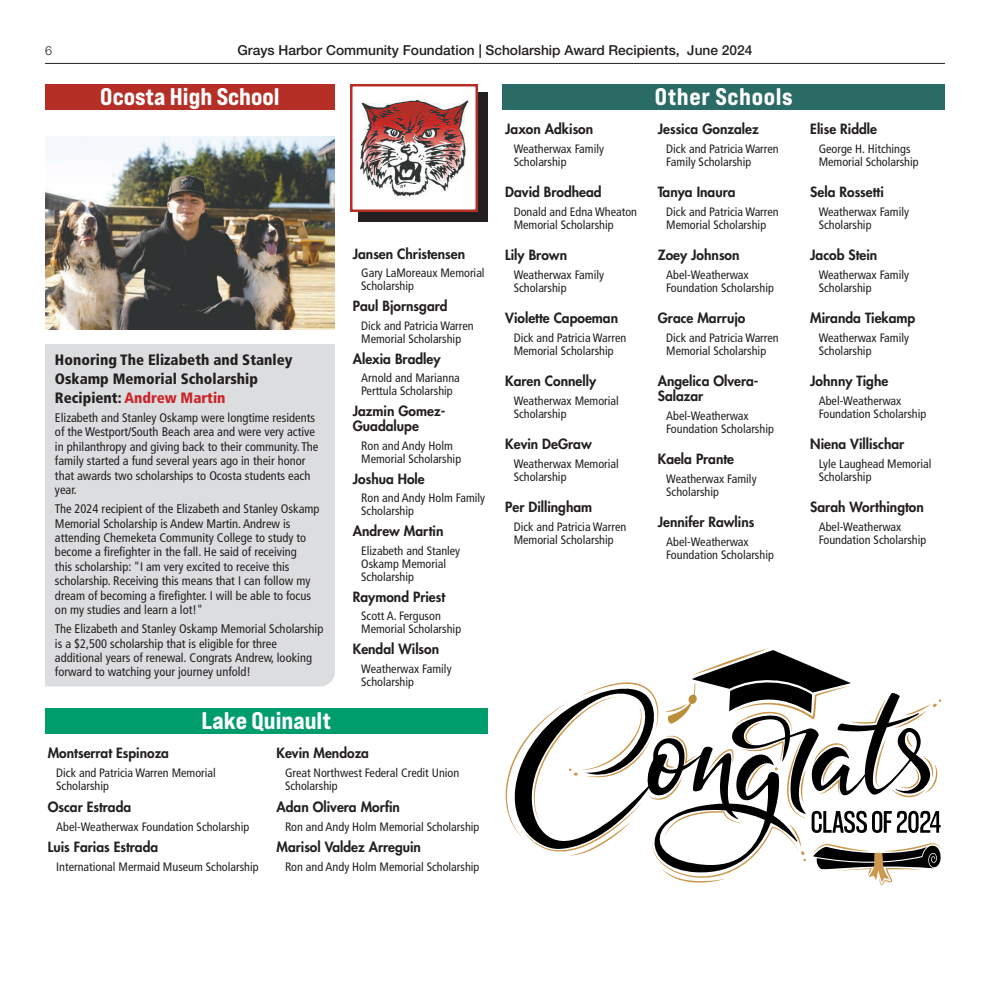
<style>
.page{position:relative;width:990px;height:990px;background:#fff}
.page>*{position:absolute;margin:0;border:0;box-sizing:border-box;transform-origin:0 0}
.t1{font:24px "Bebas Neue Pro Exp Eb";color:#fff}
.t2{font:24px "Bebas Neue Pro Exp Eb";letter-spacing:.025em;color:#fff}
.t3{font:900 condensed 15px/18.8px "Frutiger LT Std";color:#231f20}
.t4{font:800 13.75px/15.1px "Futura Std";color:#231f20}
.t5{font:500 13.75px "Helvetica Neue LT Std";color:#231f20}
.t6{font:condensed 12.5px/14.4px "Frutiger LT Std";color:#231f20}
.t7{font:300 12.5px "Helvetica Neue LT Std";color:#231f20}
.t8{font:condensed 12.25px/13px "Frutiger LT Std";color:#231f20}
.s1{color:#cb2226}
</style>
<div class="page">
<hr style="left:45px;top:63px;width:900px;height:1px;background:#231f20">
<div style="left:502px;top:84px;width:443px;height:26px;background:#2b6b66"></div>
<svg style="left:505px;top:648px;width:437px;height:238px"></svg>
<div style="left:45px;top:708px;width:443px;height:26px;background:#009d6c"></div>
<div style="left:45px;top:84px;width:290px;height:26px;background:#b52f27"></div>
<div style="left:358px;top:92px;width:130px;height:130px;background:#231f20"></div>
<div style="left:351px;top:85px;width:126px;height:126px;background:#fff"></div>
<img style="left:360px;top:95px;width:109px;height:103px">
<div style="left:350px;top:84px;width:128px;height:128px;border:2px solid #b52f27"></div>
<img style="left:45px;top:136px;width:290px;height:193px">
<div style="left:45px;top:344px;width:290px;height:342px;background:#dcdddf"></div>
<p class="t7" style="left:45px;top:43px;width:8px">6</p>
<p class="t5" style="left:237px;top:42px;width:517px">Grays Harbor Community Foundation | Scholarship Award Recipients, June 2024</p>
<h1 class="t2" style="left:655px;top:81px;width:139px">Other Schools</h1>
<p class="t4" style="left:505px;top:122px;width:89px">Jaxon Adkison</p>
<p class="t8" style="left:514px;top:142px;width:92px">Weatherwax Family<br>Scholarship</p>
<p class="t4" style="left:505px;top:185px;width:98px">David Brodhead</p>
<p class="t8" style="left:514px;top:205px;width:125px">Donald and Edna Wheaton<br>Memorial Scholarship</p>
<p class="t4" style="left:505px;top:248px;width:63px">Lily Brown</p>
<p class="t8" style="left:514px;top:268px;width:92px">Weatherwax Family<br>Scholarship</p>
<p class="t4" style="left:505px;top:311px;width:114px">Violette Capoeman</p>
<p class="t8" style="left:514px;top:331px;width:114px">Dick and Patricia Warren<br>Memorial Scholarship</p>
<p class="t4" style="left:505px;top:374px;width:92px">Karen Connelly</p>
<p class="t8" style="left:514px;top:394px;width:107px">Weatherwax Memorial<br>Scholarship</p>
<p class="t4" style="left:505px;top:437px;width:88px">Kevin DeGraw</p>
<p class="t8" style="left:514px;top:457px;width:107px">Weatherwax Memorial<br>Scholarship</p>
<p class="t4" style="left:505px;top:500px;width:88px">Per Dillingham</p>
<p class="t8" style="left:514px;top:520px;width:114px">Dick and Patricia Warren<br>Memorial Scholarship</p>
<h1 class="t1" style="left:100px;top:81px;width:181px">Ocosta High School</h1>
<p class="t4" style="left:658px;top:122px;width:102px">Jessica Gonzalez</p>
<p class="t8" style="left:666px;top:142px;width:114px">Dick and Patricia Warren<br>Family Scholarship</p>
<p class="t4" style="left:658px;top:185px;width:79px">Tanya Inaura</p>
<p class="t8" style="left:666px;top:205px;width:114px">Dick and Patricia Warren<br>Memorial Scholarship</p>
<p class="t4" style="left:658px;top:248px;width:83px">Zoey Johnson</p>
<p class="t8" style="left:666px;top:268px;width:109px">Abel-Weatherwax<br>Foundation Scholarship</p>
<p class="t4" style="left:658px;top:311px;width:89px">Grace Marrujo</p>
<p class="t8" style="left:666px;top:331px;width:114px">Dick and Patricia Warren<br>Memorial Scholarship</p>
<p class="t4" style="left:658px;top:374px;width:102px">Angelica Olvera-<br>Salazar</p>
<p class="t8" style="left:666px;top:409px;width:109px">Abel-Weatherwax<br>Foundation Scholarship</p>
<p class="t4" style="left:658px;top:452px;width:78px">Kaela Prante</p>
<p class="t8" style="left:666px;top:472px;width:92px">Weatherwax Family<br>Scholarship</p>
<p class="t4" style="left:658px;top:515px;width:98px">Jennifer Rawlins</p>
<p class="t8" style="left:666px;top:535px;width:109px">Abel-Weatherwax<br>Foundation Scholarship</p>
<p class="t4" style="left:353px;top:246px;width:114px">Jansen Christensen</p>
<p class="t8" style="left:361px;top:267px;width:125px">Gary LaMoreaux Memorial<br>Scholarship</p>
<p class="t4" style="left:353px;top:299px;width:96px">Paul Bjornsgard</p>
<p class="t8" style="left:361px;top:319px;width:114px">Dick and Patricia Warren<br>Memorial Scholarship</p>
<p class="t4" style="left:353px;top:351px;width:89px">Alexia Bradley</p>
<p class="t8" style="left:361px;top:372px;width:100px">Arnold and Marianna<br>Perttula Scholarship</p>
<p class="t4" style="left:353px;top:403px;width:94px">Jazmin Gomez-<br>Guadalupe</p>
<p class="t8" style="left:361px;top:439px;width:101px">Ron and Andy Holm<br>Memorial Scholarship</p>
<p class="t4" style="left:353px;top:471px;width:74px">Joshua Hole</p>
<p class="t8" style="left:361px;top:492px;width:126px">Ron and Andy Holm Family<br>Scholarship</p>
<p class="t4" style="left:353px;top:523px;width:92px">Andrew Martin</p>
<p class="t8" style="left:361px;top:544px;width:101px">Elizabeth and Stanley<br>Oskamp Memorial<br>Scholarship</p>
<p class="t4" style="left:353px;top:589px;width:94px">Raymond Priest</p>
<p class="t8" style="left:361px;top:610px;width:101px">Scott A. Ferguson<br>Memorial Scholarship</p>
<p class="t4" style="left:353px;top:641px;width:88px">Kendal Wilson</p>
<p class="t8" style="left:361px;top:662px;width:92px">Weatherwax Family<br>Scholarship</p>
<p class="t3" style="left:55px;top:351px;width:239px">Honoring The Elizabeth and Stanley<br>Oskamp Memorial Scholarship<br>Recipient: <span class="s1">Andrew Martin</span></p>
<p class="t6" style="left:55px;top:411px;width:265px">Elizabeth and Stanley Oskamp were longtime residents of the Westport/South Beach area and were very active in philanthropy and giving back to their community. The family started a fund several years ago in their honor that awards two scholarships to Ocosta students each year.</p>
<p class="t6" style="left:55px;top:502px;width:266px">The 2024 recipient of the Elizabeth and Stanley Oskamp Memorial Scholarship is Andew Martin. Andrew is attending Chemeketa Community College to study to become a firefighter in the fall. He said of receiving<br>this scholarship: "I am very excited to receive this scholarship. Receiving this means that I can follow my dream of becoming a firefighter. I will be able to focus on my studies and learn a lot!"</p>
<p class="t6" style="left:55px;top:622px;width:270px">The Elizabeth and Stanley Oskamp Memorial Scholarship is a $2,500 scholarship that is eligible for three additional years of renewal. Congrats Andrew, looking forward to watching your journey unfold!</p>
<h1 class="t1" style="left:201px;top:705px;width:131px">Lake Quinault</h1>
<p class="t4" style="left:48px;top:746px;width:123px">Montserrat Espinoza</p>
<p class="t8" style="left:56px;top:767px;width:161px">Dick and Patricia Warren Memorial<br>Scholarship</p>
<p class="t4" style="left:48px;top:799px;width:85px">Oscar Estrada</p>
<p class="t8" style="left:56px;top:820px;width:195px">Abel-Weatherwax Foundation Scholarship</p>
<p class="t4" style="left:48px;top:839px;width:112px">Luis Farias Estrada</p>
<p class="t8" style="left:56px;top:860px;width:204px">International Mermaid Museum Scholarship</p>
<p class="t4" style="left:277px;top:746px;width:94px">Kevin Mendoza</p>
<p class="t8" style="left:285px;top:767px;width:176px">Great Northwest Federal Credit Union<br>Scholarship</p>
<p class="t4" style="left:277px;top:799px;width:125px">Adan Olivera Morfin</p>
<p class="t8" style="left:285px;top:820px;width:196px">Ron and Andy Holm Memorial Scholarship</p>
<p class="t4" style="left:277px;top:839px;width:146px">Marisol Valdez Arreguin</p>
<p class="t8" style="left:285px;top:860px;width:196px">Ron and Andy Holm Memorial Scholarship</p>
<p class="t4" style="left:810px;top:122px;width:68px">Elise Riddle</p>
<p class="t8" style="left:819px;top:142px;width:101px">George H. Hitchings<br>Memorial Scholarship</p>
<p class="t4" style="left:810px;top:185px;width:75px">Sela Rossetti</p>
<p class="t8" style="left:819px;top:205px;width:92px">Weatherwax Family<br>Scholarship</p>
<p class="t4" style="left:810px;top:248px;width:68px">Jacob Stein</p>
<p class="t8" style="left:819px;top:268px;width:92px">Weatherwax Family<br>Scholarship</p>
<p class="t4" style="left:810px;top:311px;width:107px">Miranda Tiekamp</p>
<p class="t8" style="left:819px;top:331px;width:92px">Weatherwax Family<br>Scholarship</p>
<p class="t4" style="left:810px;top:374px;width:80px">Johnny Tighe</p>
<p class="t8" style="left:819px;top:394px;width:109px">Abel-Weatherwax<br>Foundation Scholarship</p>
<p class="t4" style="left:810px;top:437px;width:95px">Niena Villischar</p>
<p class="t8" style="left:819px;top:457px;width:114px">Lyle Laughead Memorial<br>Scholarship</p>
<p class="t4" style="left:810px;top:500px;width:115px">Sarah Worthington</p>
<p class="t8" style="left:819px;top:520px;width:109px">Abel-Weatherwax<br>Foundation Scholarship</p>
</div>
